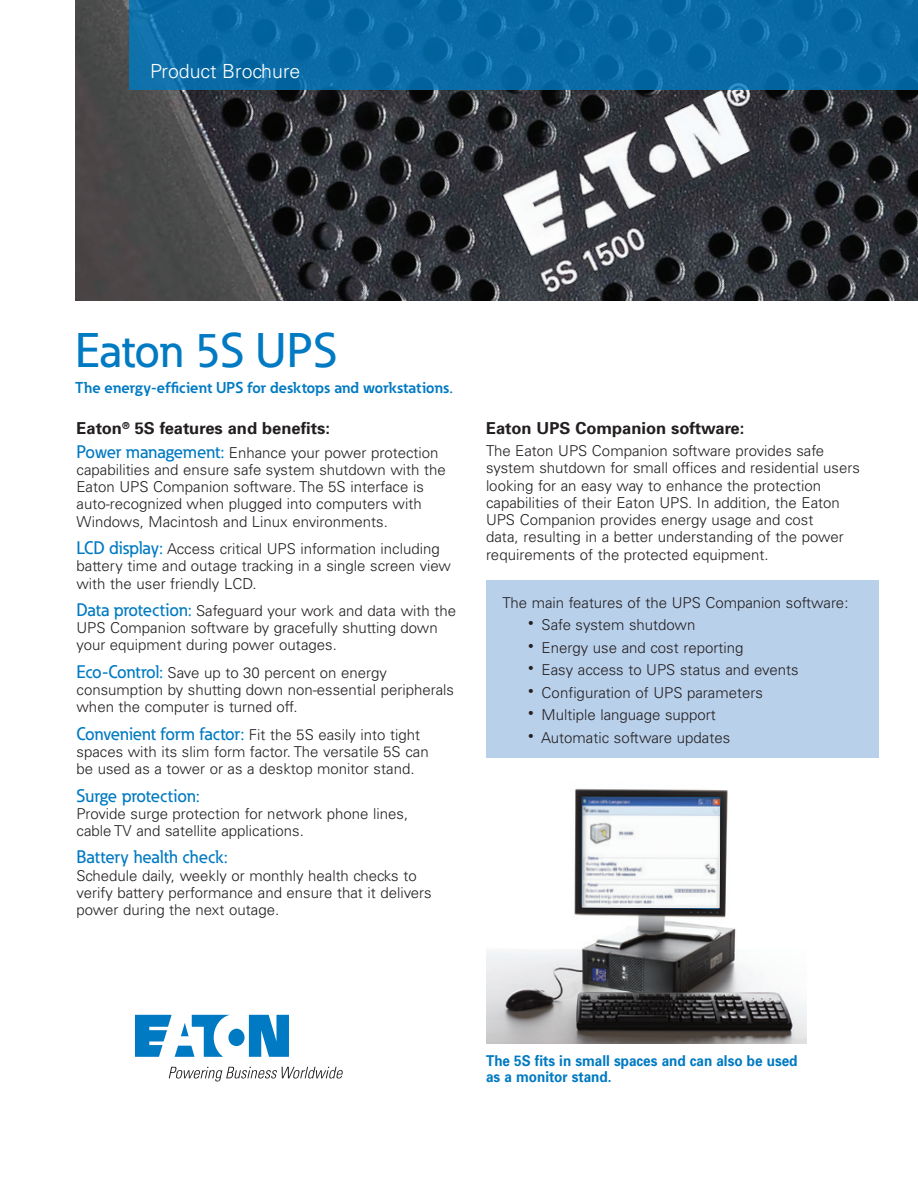
<style>
.page{position:relative;width:918px;height:1188px;background:#fff}
.page>*{position:absolute;margin:0;border:0;box-sizing:border-box;transform-origin:0 0}
._01_Headline___ADJ_C{font:500 48px "Eaton";color:#007ac2}
._00_Product__Line_2{font:300 19.5px "Univers";color:#fff}
._01_Overview__11_pt{font:500 18px "Eaton";color:#007ac2}
._01_Overview__11_pt-2{font:700 16.5px "Univers";color:#231f20}
._01_Headline___ADJ_C-2{font:700 15.6px "Eaton";color:#007ac2}
._01_Overview__11_pt-3{font:300 15px/17.2px "Univers";color:#231f20}
._01_Overview__11_pt-4{font:700 15px/16.5px "Univers";color:#007ac2;scale:.9 1}
.s1{font-family:"Eaton";font-weight:500;font-size:18px;color:#007ac2}
</style>
<div class="page">
<div style="left:486px;top:580px;width:393px;height:178px;background:#b9d0eb"></div>
<img style="left:486px;top:788px;width:321px;height:255px">
<svg style="left:580px;top:797px;width:142px;height:113px"></svg>
<img style="left:75px;top:0;width:843px;height:300px">
<div style="left:129px;top:0;width:789px;height:90px;background:#096aa5"></div>
<svg style="left:135px;top:1015px;width:154px;height:42px"></svg>
<svg style="left:169px;top:1067px;width:174px;height:14px"></svg>
<p class="_00_Product__Line_2" style="left:150px;top:59px;width:152px">Product Brochure</p>
<p class="_01_Headline___ADJ_C" style="left:75px;top:321px;width:264px">Eaton 5S UPS</p>
<p class="_01_Headline___ADJ_C-2" style="left:75px;top:378px;width:379px">The energy-efficient UPS for desktops and workstations.</p>
<p class="_01_Overview__11_pt-2" style="left:76px;top:419px;width:255px">Eaton<sup>®</sup> 5S features and benefits:</p>
<p class="_01_Overview__11_pt-3" style="left:76px;top:444px;width:371px"><span class="s1">Power management:</span> Enhance your power protection capabilities and ensure safe system shutdown with the Eaton UPS Companion software. The 5S interface is auto-recognized when plugged into computers with Windows, Macintosh and Linux environments.</p>
<p class="_01_Overview__11_pt-3" style="left:76px;top:540px;width:376px"><span class="s1">LCD display:</span> Access critical UPS information including battery time and outage tracking in a single screen view with the user friendly LCD.</p>
<p class="_01_Overview__11_pt-3" style="left:76px;top:602px;width:381px"><span class="s1">Data protection:</span> Safeguard your work and data with the<br>UPS Companion software by gracefully shutting down your equipment during power outages.</p>
<p class="_01_Overview__11_pt-3" style="left:76px;top:664px;width:379px"><span class="s1">Eco-Control:</span> Save up to 30 percent on energy consumption by shutting down non-essential peripherals when the computer is turned off.</p>
<p class="_01_Overview__11_pt-3" style="left:76px;top:726px;width:354px"><span class="s1">Convenient form factor:</span> Fit the 5S easily into tight spaces with its slim form factor. The versatile 5S can be used as a tower or as a desktop monitor stand.</p>
<p class="_01_Overview__11_pt" style="left:76px;top:784px;width:125px">Surge protection:</p>
<p class="_01_Overview__11_pt-3" style="left:76px;top:805px;width:333px">Provide surge protection for network phone lines, cable TV and satellite applications.</p>
<p class="_01_Overview__11_pt" style="left:76px;top:846px;width:153px">Battery health check:</p>
<p class="_01_Overview__11_pt-3" style="left:76px;top:867px;width:357px">Schedule daily, weekly or monthly health checks to verify battery performance and ensure that it delivers power during the next outage.</p>
<p class="_01_Overview__11_pt-2" style="left:486px;top:419px;width:260px">Eaton UPS Companion software:</p>
<p class="_01_Overview__11_pt-3" style="left:486px;top:442px;width:375px">The Eaton UPS Companion software provides safe system shutdown for small offices and residential users looking for an easy way to enhance the protection capabilities of their Eaton UPS. In addition, the Eaton UPS Companion provides energy usage and cost<br>data, resulting in a better understanding of the power requirements of the protected equipment.</p>
<p class="_01_Overview__11_pt-3" style="left:502px;top:594px;width:348px">The main features of the UPS Companion software:</p>
<p class="_01_Overview__11_pt-3" style="left:528px;top:616px;width:169px"><sup>•</sup> Safe system shutdown</p>
<p class="_01_Overview__11_pt-3" style="left:528px;top:639px;width:217px"><sup>•</sup> Energy use and cost reporting</p>
<p class="_01_Overview__11_pt-3" style="left:528px;top:661px;width:272px"><sup>•</sup> Easy access to UPS status and events</p>
<p class="_01_Overview__11_pt-3" style="left:528px;top:684px;width:236px"><sup>•</sup> Configuration of UPS parameters</p>
<p class="_01_Overview__11_pt-3" style="left:528px;top:706px;width:189px"><sup>•</sup> Multiple language support</p>
<p class="_01_Overview__11_pt-3" style="left:528px;top:729px;width:204px"><sup>•</sup> Automatic software updates</p>
<p class="_01_Overview__11_pt-4" style="left:486px;top:1052px;width:347px">The 5S fits in small spaces and can also be used as a monitor stand.</p>
</div>
